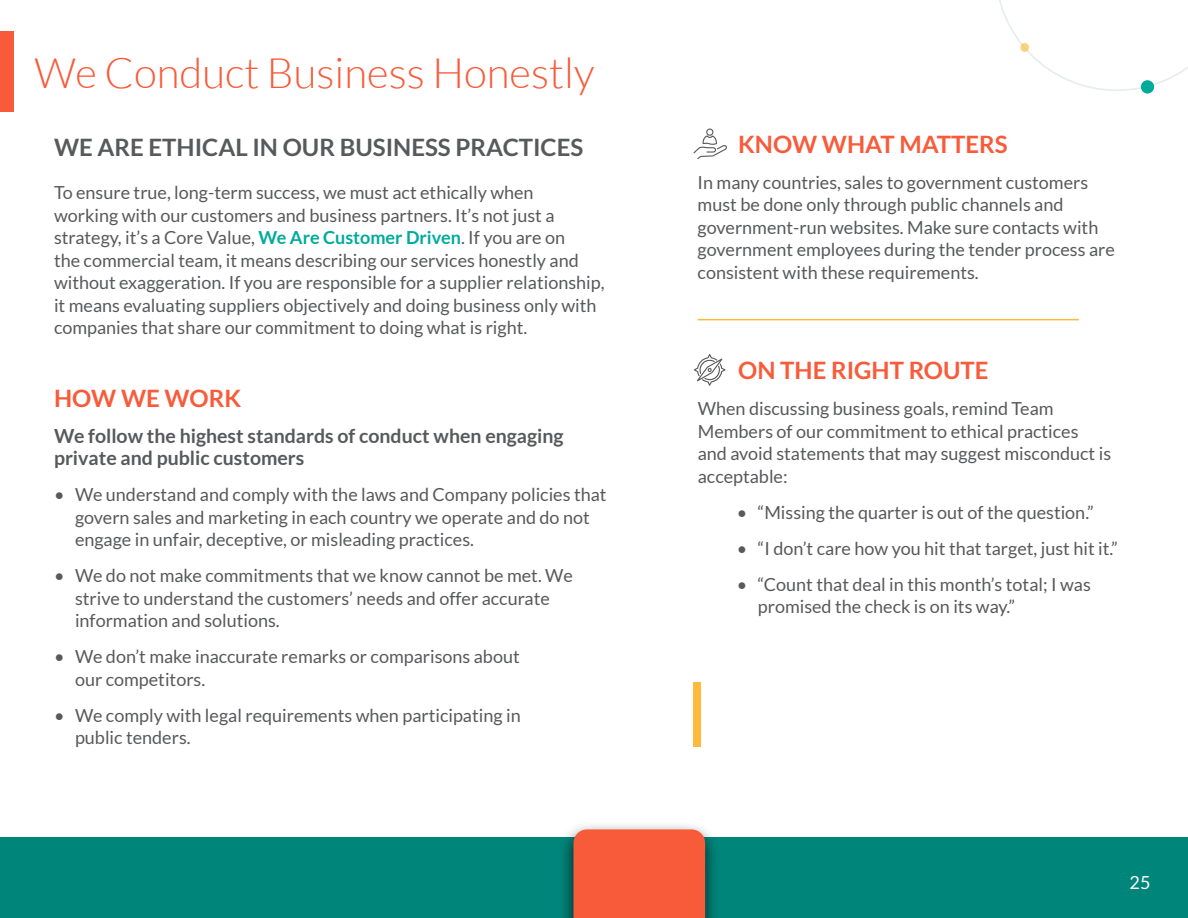
<style>
.page{position:relative;width:1188px;height:918px;background:#fff}
.page>*{position:absolute;margin:0;border:0;box-sizing:border-box;transform-origin:0 0}
.t1{font:300 42px "Lato";color:#f85b3a}
.t2{font:700 24px "Lato";color:#f85b3a}
.t3{font:700 24px "Lato";color:#58595b}
.t4{font:700 19.5px/22.5px "Lato";color:#58595b}
.t5{font:18px/22.5px "Lato";color:#58595b}
.t6{font:18px "Lato";color:#fff}
.s1{font-weight:700;color:#00ab9c}
</style>
<div class="page">
<div style="left:0;top:31px;width:14px;height:81px;background:#f85b3a"></div>
<svg style="left:999px;top:0;width:189px;height:91px"></svg>
<div style="left:1141px;top:80px;width:13px;height:14px;background:#00ab9c;border-radius:50%"></div>
<svg style="left:1020px;top:43px;width:9px;height:9px"></svg>
<svg style="left:693px;top:128px;width:34px;height:32px"></svg>
<svg style="left:694px;top:354px;width:32px;height:32px"></svg>
<hr style="left:698px;top:319px;width:381px;height:1px;background:#ffba3c">
<div style="left:694px;top:682px;width:7px;height:64px;background:#ffba3c"></div>
<div style="left:0;top:837px;width:1188px;height:81px;background:#00857a"></div>
<div style="left:559px;top:821px;width:161px;height:97px;background:#000;opacity:.75"></div>
<div style="left:573px;top:829px;width:132px;height:89px;background:#f85b3a"></div>
<h1 class="t1" style="left:35px;top:50px;width:561px">We Conduct Business Honestly</h1>
<h2 class="t3" style="left:54px;top:134px;width:531px">WE ARE ETHICAL IN OUR BUSINESS PRACTICES</h2>
<p class="t5" style="left:54px;top:181px;width:552px">To ensure true, long-term success, we must act ethically when<br>working with our customers and business partners. It’s not just a strategy, it’s a Core Value, <span class="s1">We Are Customer Driven</span>. If you are on<br>the commercial team, it means describing our services honestly and without exaggeration. If you are responsible for a supplier relationship, it means evaluating suppliers objectively and doing business only with companies that share our commitment to doing what is right.</p>
<h2 class="t2" style="left:54px;top:384px;width:189px">HOW WE WORK</h2>
<p class="t4" style="left:54px;top:424px;width:511px">We follow the highest standards of conduct when engaging private and public customers</p>
<p class="t5" style="left:75px;top:484px;width:533px;text-indent:-21px">• We understand and comply with the laws and Company policies that govern sales and marketing in each country we operate and do not engage in unfair, deceptive, or misleading practices.</p>
<p class="t5" style="left:75px;top:565px;width:499px;text-indent:-21px">• We do not make commitments that we know cannot be met. We strive to understand the customers’ needs and offer accurate information and solutions.</p>
<p class="t5" style="left:75px;top:646px;width:446px;text-indent:-21px">• We don’t make inaccurate remarks or comparisons about our competitors.</p>
<p class="t5" style="left:75px;top:704px;width:447px;text-indent:-21px">• We comply with legal requirements when participating in public tenders.</p>
<h2 class="t2" style="left:738px;top:130px;width:271px">KNOW WHAT MATTERS</h2>
<p class="t5" style="left:698px;top:171px;width:419px">In many countries, sales to government customers must be done only through public channels and government-run websites. Make sure contacts with government employees during the tender process are consistent with these requirements.</p>
<h2 class="t2" style="left:738px;top:357px;width:252px">ON THE RIGHT ROUTE</h2>
<p class="t5" style="left:698px;top:397px;width:415px">When discussing business goals, remind Team Members of our commitment to ethical practices and avoid statements that may suggest misconduct is acceptable:</p>
<p class="t5" style="left:737px;top:501px;width:358px">• “Missing the quarter is out of the question.”</p>
<p class="t5" style="left:737px;top:537px;width:383px">• “I don’t care how you hit that target, just hit it.”</p>
<p class="t5" style="left:758px;top:573px;width:334px;text-indent:-21px">• “Count that deal in this month’s total; I was promised the check is on its way.”</p>
<p class="t6" style="left:1130px;top:872px;width:22px">25</p>
</div>
